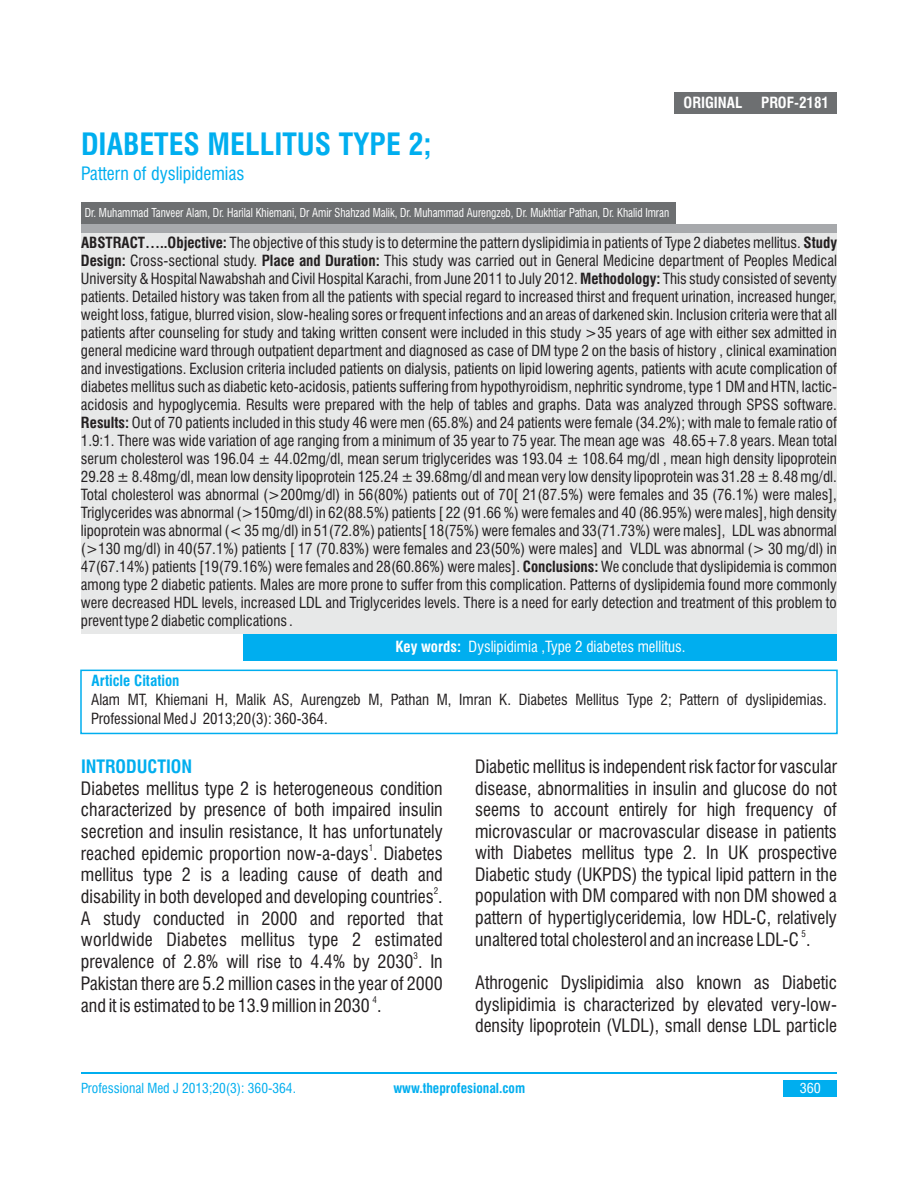
<style>
.page{position:relative;width:918px;height:1188px;background:#fff}
.page>*{position:absolute;margin:0;border:0;box-sizing:border-box;transform-origin:0 0}
.t1{font:700 condensed 30px "Swiss 721 BT";color:#00aeef}
.t2{font:condensed 18px/21.6px "Swiss 721 BT";color:#231f20}
.t3{font:condensed 18px "Swiss 721 BT";color:#00aeef}
.t4{font:700 condensed 18px "Swiss 721 BT";color:#00aeef}
.t5{font:condensed 15px/18px "Swiss 721 BT";color:#231f20;text-align:justify}
.t6{font:condensed 15px "Swiss 721 BT";color:#fff}
.t7{font:700 condensed 15px "Swiss 721 BT";color:#fff}
.t8{font:700 condensed 15px "Swiss 721 BT";color:#00aeef}
.t9{font:condensed 13.5px "Swiss 721 BT";color:#00aeef}
.t10{font:700 condensed 13.5px "Swiss 721 BT";color:#00aeef}
.t11{font:condensed 13.5px "Swiss 721 BT";color:#fff;scale:1.04 1}
.t12{font:condensed 12px "Swiss 721 BT";color:#fff;scale:.92 1}
.t13{font:condensed 9px "Swiss 721 BT";color:#231f20}
.s1{font-weight:700}
</style>
<div class="page">
<div style="left:81px;top:202px;width:594px;height:22px;background:#6d6f71"></div>
<div style="left:80px;top:670px;width:758px;height:64px;border:2px solid #00aeef"></div>
<div style="left:243px;top:634px;width:594px;height:27px;background:#00aeef"></div>
<div style="left:81px;top:224px;width:756px;height:10px;background:#a7a9ac"></div>
<div style="left:81px;top:234px;width:756px;height:400px;background:#e7e8e8"></div>
<div style="left:675px;top:92px;width:162px;height:21px;background:#6d6f71"></div>
<div style="left:783px;top:1080px;width:54px;height:16px;background:#00aeef"></div>
<hr style="left:81px;top:1073px;width:756px;height:1px;background:#00aeef">
<h1 class="t1" style="left:81px;top:133px;width:352px">DIABETES MELLITUS TYPE 2;</h1>
<p class="t3" style="left:81px;top:166px;width:165px">Pattern of dyslipidemias</p>
<p class="t12" style="left:85px;top:208px;width:637px">Dr. Muhammad Tanveer Alam, Dr. Harilal Khiemani, Dr Amir Shahzad Malik, Dr. Muhammad Aurengzeb, Dr. Mukhtiar Pathan, Dr. Khalid Imran</p>
<p class="t7" style="left:684px;top:97px;width:60px">ORIGINAL</p>
<p class="t7" style="left:761px;top:97px;width:69px">PROF-2181</p>
<p class="t5" style="left:81px;top:235px;width:758px"><span class="s1">ABSTRACT…..Objective:</span> The objective of this study is to determine the pattern dyslipidimia in patients of Type 2 diabetes mellitus. <span class="s1">Study Design:</span> Cross-sectional study. <span class="s1">Place and Duration:</span> This study was carried out in General Medicine department of Peoples Medical University &amp; Hospital Nawabshah and Civil Hospital Karachi, from June 2011 to July 2012. <span class="s1">Methodology:</span> This study consisted of seventy patients. Detailed history was taken from all the patients with special regard to increased thirst and frequent urination, increased hunger, weight loss, fatigue, blurred vision, slow-healing sores or frequent infections and an areas of darkened skin. Inclusion criteria were that all patients after counseling for study and taking written consent were included in this study &gt;35 years of age with either sex admitted in general medicine ward through outpatient department and diagnosed as case of DM type 2 on the basis of history , clinical examination and investigations. Exclusion criteria included patients on dialysis, patients on lipid lowering agents, patients with acute complication of diabetes mellitus such as diabetic keto-acidosis, patients suffering from hypothyroidism, nephritic syndrome, type 1 DM and HTN, lactic&shy;acidosis and hypoglycemia. Results were prepared with the help of tables and graphs. Data was analyzed through SPSS software.<br><span class="s1">Results:</span> Out of 70 patients included in this study 46 were men (65.8%) and 24 patients were female (34.2%); with male to female ratio of 1.9:1. There was wide variation of age ranging from a minimum of 35 year to 75 year. The mean age was 48.65+7.8 years. Mean total serum cholesterol was 196.04 ± 44.02mg/dl, mean serum triglycerides was 193.04 ± 108.64 mg/dl , mean high density lipoprotein 29.28 ± 8.48mg/dl, mean low density lipoprotein 125.24 ± 39.68mg/dl and mean very low density lipoprotein was 31.28 ± 8.48 mg/dl.<br>Total cholesterol was abnormal (&gt;200mg/dl) in 56(80%) patients out of 70[ 21(87.5%) were females and 35 (76.1%) were males], Triglycerides was abnormal (&gt;150mg/dl) in 62(88.5%) patients [ 22 (91.66 %) were females and 40 (86.95%) were males], high density lipoprotein was abnormal (&lt; 35 mg/dl) in 51(72.8%) patients[ 18(75%) were females and 33(71.73%) were males], LDL was abnormal (&gt;130 mg/dl) in 40(57.1%) patients [ 17 (70.83%) were females and 23(50%) were males] and VLDL was abnormal (&gt; 30 mg/dl) in 47(67.14%) patients [19(79.16%) were females and 28(60.86%) were males]. <span class="s1">Conclusions:</span> We conclude that dyslipidemia is common among type 2 diabetic patients. Males are more prone to suffer from this complication. Patterns of dyslipidemia found more commonly were decreased HDL levels, increased LDL and Triglycerides levels. There is a need for early detection and treatment of this problem to prevent type 2 diabetic complications .</p>
<p class="t8" style="left:92px;top:675px;width:89px">Article Citation</p>
<p class="t6" style="left:396px;top:641px;width:291px"><span class="s1">Key words:</span> Dyslipidimia ,Type 2 diabetes mellitus.</p>
<p class="t5" style="left:91px;top:692px;width:737px;line-height:18.8px">Alam MT, Khiemani H, Malik AS, Aurengzeb M, Pathan M, Imran K. Diabetes Mellitus Type 2; Pattern of dyslipidemias.<br>Professional Med J 2013;20(3): 360-364.</p>
<p class="t4" style="left:81px;top:759px;width:113px">INTRODUCTION</p>
<p class="t2" style="left:475px;top:757px;width:363px">Diabetic mellitus is independent risk factor for vascular</p>
<p class="t2" style="left:81px;top:779px;width:363px">Diabetes mellitus type 2 is heterogeneous condition</p>
<p class="t2" style="left:475px;top:779px;width:363px">disease, abnormalities in insulin and glucose do not</p>
<p class="t2" style="left:81px;top:801px;width:363px">characterized by presence of both impaired insulin</p>
<p class="t2" style="left:475px;top:801px;width:363px">seems to account entirely for high frequency of</p>
<p class="t2" style="left:81px;top:822px;width:363px">secretion and insulin resistance, It has unfortunately</p>
<p class="t2" style="left:475px;top:822px;width:363px">microvascular or macrovascular disease in patients</p>
<p class="t13" style="left:369px;top:844px;width:6px">1</p>
<p class="t2" style="left:81px;top:844px;width:363px">reached epidemic proportion now-a-days . Diabetes</p>
<p class="t2" style="left:475px;top:844px;width:363px">with Diabetes mellitus type 2. In UK prospective</p>
<p class="t2" style="left:81px;top:866px;width:363px">mellitus type 2 is a leading cause of death and</p>
<p class="t2" style="left:475px;top:865px;width:363px">Diabetic study (UKPDS) the typical lipid pattern in the</p>
<p class="t13" style="left:434px;top:887px;width:6px">2</p>
<p class="t2" style="left:81px;top:888px;width:363px">disability in both developed and developing countries .</p>
<p class="t2" style="left:475px;top:887px;width:363px">population with DM compared with non DM showed a</p>
<p class="t2" style="left:81px;top:909px;width:363px">A study conducted in 2000 and reported that</p>
<p class="t2" style="left:475px;top:909px;width:363px">pattern of hypertiglyceridemia, low HDL-C, relatively</p>
<p class="t13" style="left:802px;top:930px;width:6px">5</p>
<p class="t2" style="left:81px;top:931px;width:363px">worldwide Diabetes mellitus type 2 estimated</p>
<p class="t2" style="left:475px;top:930px;width:337px">unaltered total cholesterol and an increase LDL-C .</p>
<p class="t13" style="left:414px;top:952px;width:6px">3</p>
<p class="t2" style="left:81px;top:953px;width:363px">prevalence of 2.8% will rise to 4.4% by 2030 . In<br>Pakistan there are 5.2 million cases in the year of 2000</p>
<p class="t2" style="left:475px;top:974px;width:363px">Athrogenic Dyslipidimia also known as Diabetic</p>
<p class="t13" style="left:373px;top:996px;width:6px">4</p>
<p class="t2" style="left:81px;top:996px;width:302px">and it is estimated to be 13.9 million in 2030 .</p>
<p class="t2" style="left:475px;top:995px;width:363px">dyslipidimia is characterized by elevated very-low&shy;density lipoprotein (VLDL), small dense LDL particle</p>
<p class="t9" style="left:81px;top:1083px;width:217px">Professional Med J 2013;20(3): 360-364.</p>
<p class="t10" style="left:393px;top:1083px;width:133px">www.theprofesional.com</p>
<p class="t11" style="left:800px;top:1083px;width:22px">360</p>
</div>
